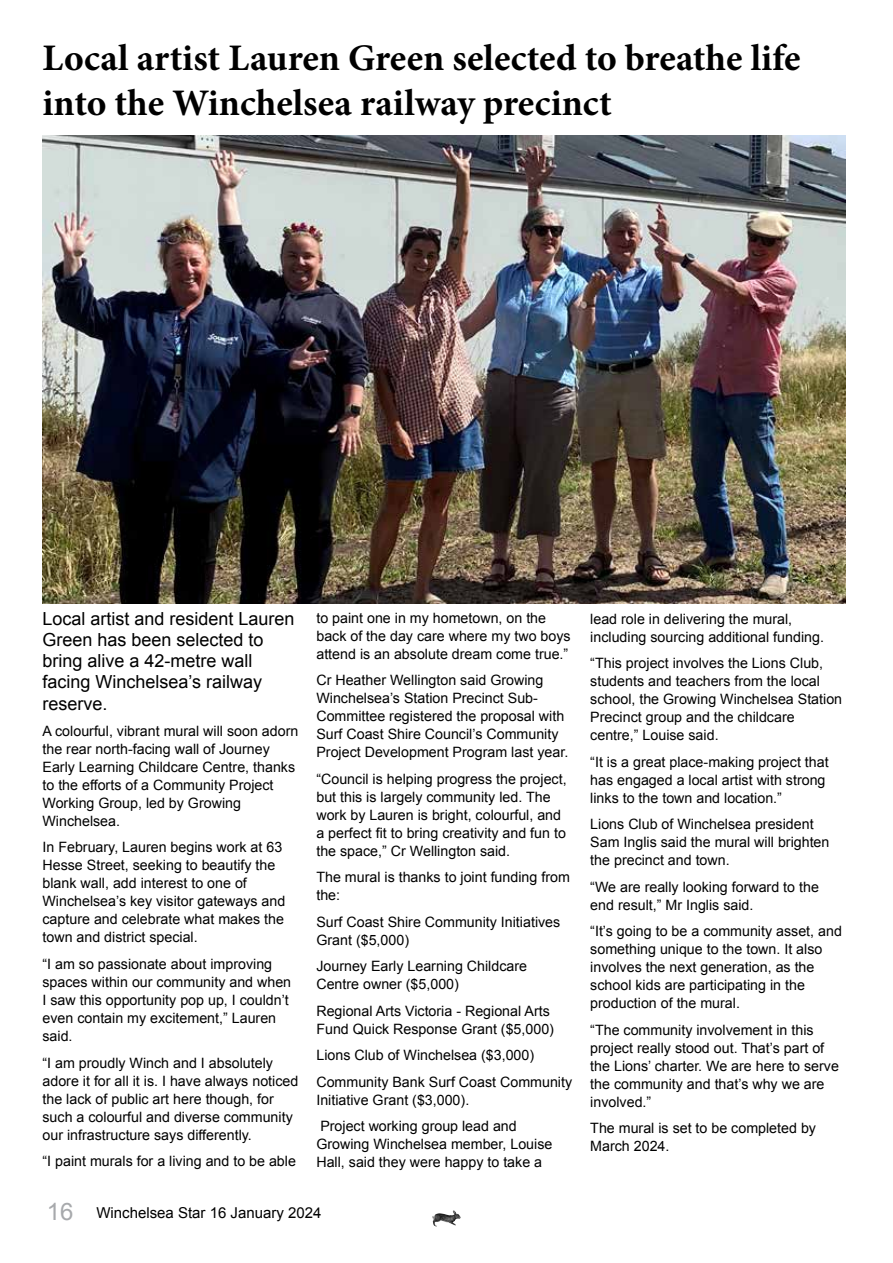
<style>
.page{position:relative;width:893px;height:1263px;background:#fff}
.page>*{position:absolute;margin:0;border:0;box-sizing:border-box;transform-origin:0 0}
.t1{font:700 37.5px/45px "Minion Pro";color:#000}
.t2{font:24px "Arial";color:#a7a9ac}
.t3{font:18px/21px "Arial";color:#000}
.t4{font:15px "Arial";color:#000}
.t5{font:14.25px/18px "Arial";color:#000}
</style>
<div class="page">
<img style="left:432px;top:1210px;width:29px;height:16px">
<img style="left:43px;top:135px;width:802px;height:469px">
<h1 class="t1" style="left:43px;top:35px;width:759px">Local artist Lauren Green selected to breathe life into the Winchelsea railway precinct</h1>
<p class="t3" style="left:43px;top:609px;width:254px">Local artist and resident Lauren<br>Green has been selected to bring alive a 42-metre wall facing Winchelsea’s railway reserve.</p>
<p class="t5" style="left:43px;top:722px;width:257px">A colourful, vibrant mural will soon adorn the rear north-facing wall of Journey Early Learning Childcare Centre, thanks to the efforts of a Community Project Working Group, led by Growing Winchelsea.</p>
<p class="t5" style="left:43px;top:839px;width:244px">In February, Lauren begins work at 63<br>Hesse Street, seeking to beautify the blank wall, add interest to one of Winchelsea’s key visitor gateways and capture and celebrate what makes the town and district special.</p>
<p class="t5" style="left:43px;top:955px;width:250px">“I am so passionate about improving spaces within our community and when<br>I saw this opportunity pop up, I couldn’t even contain my excitement,” Lauren said.</p>
<p class="t5" style="left:43px;top:1054px;width:257px">“I am proudly Winch and I absolutely adore it for all it is. I have always noticed the lack of public art here though, for such a colourful and diverse community our infrastructure says differently.</p>
<p class="t5" style="left:43px;top:1152px;width:255px">“I paint murals for a living and to be able</p>
<p class="t5" style="left:316px;top:609px;width:256px">to paint one in my hometown, on the back of the day care where my two boys attend is an absolute dream come true.”</p>
<p class="t5" style="left:316px;top:671px;width:253px">Cr Heather Wellington said Growing Winchelsea’s Station Precinct Sub-Committee registered the proposal with Surf Coast Shire Council’s Community Project Development Program last year.</p>
<p class="t5" style="left:316px;top:770px;width:252px">“Council is helping progress the project, but this is largely community led. The work by Lauren is bright, colourful, and a perfect fit to bring creativity and fun to the space,” Cr Wellington said.</p>
<p class="t5" style="left:316px;top:868px;width:255px">The mural is thanks to joint funding from the:</p>
<p class="t5" style="left:316px;top:913px;width:245px">Surf Coast Shire Community Initiatives<br>Grant ($5,000)</p>
<p class="t5" style="left:316px;top:957px;width:212px">Journey Early Learning Childcare<br>Centre owner ($5,000)</p>
<p class="t5" style="left:316px;top:1002px;width:239px">Regional Arts Victoria - Regional Arts<br>Fund Quick Response Grant ($5,000)</p>
<p class="t5" style="left:316px;top:1042px;width:257px;line-height:26.5px">Lions Club of Winchelsea ($3,000)<br>Community Bank Surf Coast Community</p>
<p class="t5" style="left:316px;top:1086px;width:202px;line-height:26.5px">Initiative Grant ($3,000).<br>Project working group lead and</p>
<p class="t5" style="left:316px;top:1135px;width:238px">Growing Winchelsea member, Louise<br>Hall, said they were happy to take a</p>
<h2 class="t2" style="left:47px;top:1195px;width:28px">16</h2>
<p class="t4" style="left:96px;top:1203px;width:227px">Winchelsea Star 16 January 2024</p>
<p class="t5" style="left:590px;top:610px;width:235px">lead role in delivering the mural, including sourcing additional funding.</p>
<p class="t5" style="left:590px;top:654px;width:253px">“This project involves the Lions Club, students and teachers from the local school, the Growing Winchelsea Station Precinct group and the childcare centre,” Louise said.</p>
<p class="t5" style="left:590px;top:753px;width:240px">“It is a great place-making project that has engaged a local artist with strong links to the town and location.”</p>
<p class="t5" style="left:590px;top:815px;width:241px">Lions Club of Winchelsea president<br>Sam Inglis said the mural will brighten the precinct and town.</p>
<p class="t5" style="left:590px;top:878px;width:230px">“We are really looking forward to the end result,” Mr Inglis said.</p>
<p class="t5" style="left:590px;top:922px;width:253px">“It’s going to be a community asset, and something unique to the town. It also involves the next generation, as the school kids are participating in the production of the mural.</p>
<p class="t5" style="left:590px;top:1021px;width:250px">“The community involvement in this project really stood out. That’s part of the Lions’ charter. We are here to serve the community and that’s why we are involved.”</p>
<p class="t5" style="left:590px;top:1119px;width:227px">The mural is set to be completed by<br>March 2024.</p>
</div>
